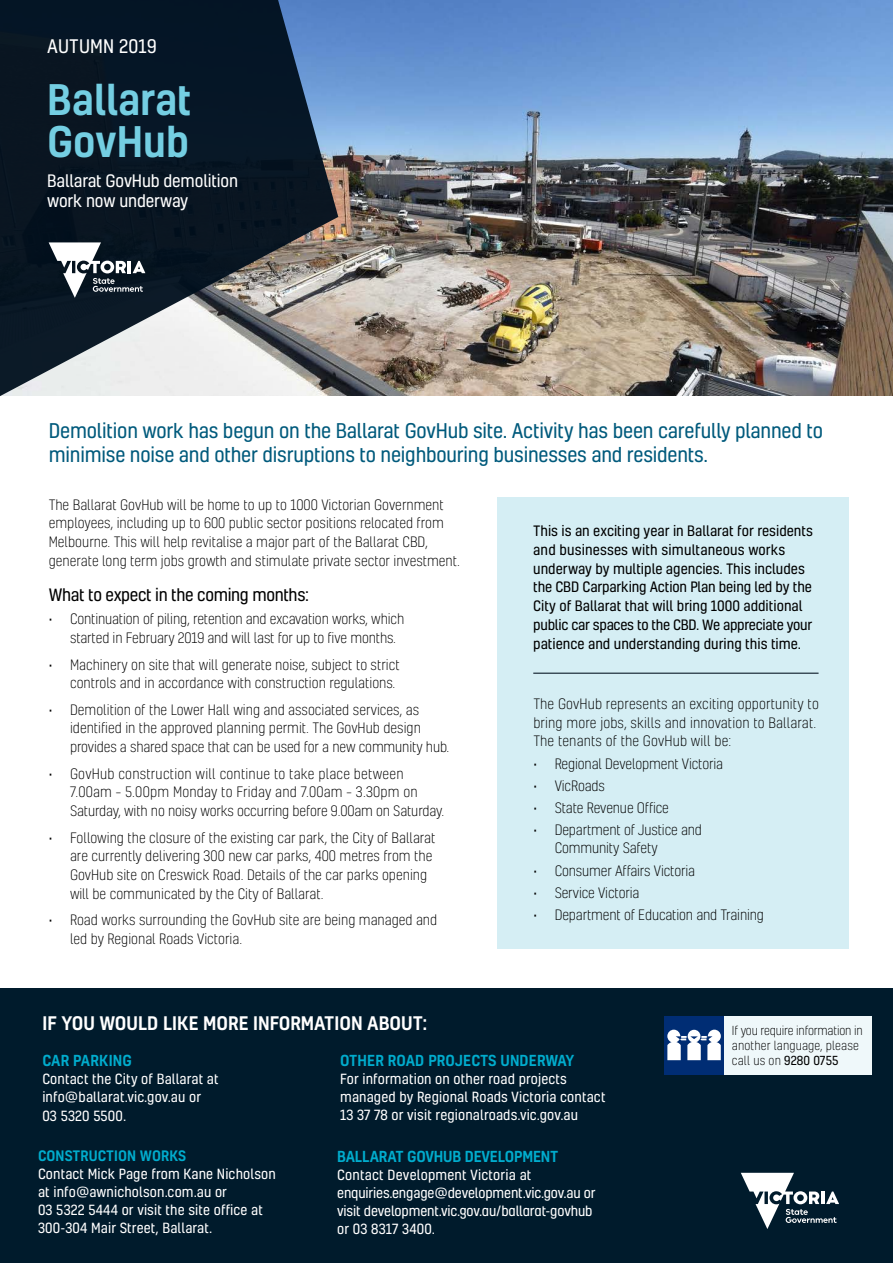
<style>
.page{position:relative;width:893px;height:1263px;background:#fff}
.page>*{position:absolute;margin:0;border:0;box-sizing:border-box;transform-origin:0 0}
.t1{font:500 40.5px/42px "Kelson";color:#74cee2}
.t2{font:19.5px/24px "Kelson";letter-spacing:-.01em;color:#005a7c}
.t3{font:500 18px "Kelson";color:#fff}
.t4{font:18px "Kelson";letter-spacing:.01em;color:#fff}
.t5{font:16.5px/19.8px "Kelson";letter-spacing:-.01em;color:#fff}
.t6{font:16.5px "Kelson";letter-spacing:-.02em;color:#000}
.t7{font:500 14.55px "Kelson";letter-spacing:.01em;color:#00accd}
.t8{font:500 14.55px "Kelson";letter-spacing:-.01em;color:#00accd}
.t9{font:300 13.8px/18.8px "Kelson";color:#000}
.t10{font:13.8px/18.8px "Kelson";color:#000}
.t11{font:500 13.8px "Kelson";letter-spacing:.01em;color:#00accd}
.t12{font:13.5px/18px "Kelson";letter-spacing:.01em;color:#fff}
.t13{font:13.5px/18px "Kelson";letter-spacing:-.01em;color:#fff}
.t14{font:300 12px/15px "Kelson";color:#000}
.s1{font-weight:400}
</style>
<div class="page">
<div style="left:497px;top:497px;width:351px;height:451px;background:#d5eef4"></div>
<img style="left:338px;top:0;width:555px;height:395px">
<svg style="left:0;top:0;width:338px;height:396px;background:#37434f"></svg>
<svg style="left:49px;top:242px;width:96px;height:56px"></svg>
<div style="left:0;top:989px;width:893px;height:274px;background:#001b2c"></div>
<svg style="left:741px;top:1173px;width:98px;height:56px"></svg>
<div style="left:724px;top:1016px;width:148px;height:59px;background:#eff8fa"></div>
<div style="left:664px;top:1016px;width:60px;height:59px;background:#002d74"></div>
<svg style="left:667px;top:1030px;width:54px;height:30px"></svg>
<hr style="left:533px;top:673px;width:286px;height:1px;background:#000f1d">
<h3 class="t4" style="left:47px;top:35px;width:111px">AUTUMN 2019</h3>
<h1 class="t1" style="left:47px;top:77px;width:146px">Ballarat<br>GovHub</h1>
<p class="t5" style="left:47px;top:171px;width:192px">Ballarat GovHub demolition work now underway</p>
<h2 class="t2" style="left:49px;top:418px;width:776px">Demolition work has begun on the Ballarat GovHub site. Activity has been carefully planned to minimise noise and other disruptions to neighbouring businesses and residents.</h2>
<p class="t9" style="left:49px;top:495px;width:413px">The Ballarat GovHub will be home to up to 1000 Victorian Government employees, including up to 600 public sector positions relocated from Melbourne. This will help revitalise a major part of the Ballarat CBD, generate long term jobs growth and stimulate private sector investment.</p>
<p class="t6" style="left:49px;top:583px;width:262px">What to expect in the coming months:</p>
<p class="t9" style="left:70px;top:610px;width:336px;text-indent:-21px">• Continuation of piling, retention and excavation works, which started in February 2019 and will last for up to five months.</p>
<p class="t9" style="left:70px;top:655px;width:331px;text-indent:-21px">• Machinery on site that will generate noise, subject to strict controls and in accordance with construction regulations.</p>
<p class="t9" style="left:70px;top:700px;width:381px;text-indent:-21px">• Demolition of the Lower Hall wing and associated services, as identified in the approved planning permit. The GovHub design provides a shared space that can be used for a new community hub.</p>
<p class="t9" style="left:70px;top:764px;width:376px;text-indent:-21px">• GovHub construction will continue to take place between<br>7.00am – 5.00pm Monday to Friday and 7.00am – 3.30pm on<br>Saturday, with no noisy works occurring before 9.00am on Saturday.</p>
<p class="t9" style="left:70px;top:828px;width:367px;text-indent:-21px">• Following the closure of the existing car park, the City of Ballarat are currently delivering 300 new car parks, 400 metres from the GovHub site on Creswick Road. Details of the car parks opening will be communicated by the City of Ballarat.</p>
<p class="t9" style="left:70px;top:910px;width:369px;text-indent:-21px">• Road works surrounding the GovHub site are being managed and led by Regional Roads Victoria.</p>
<p class="t10" style="left:533px;top:521px;width:281px">This is an exciting year in Ballarat for residents and businesses with simultaneous works underway by multiple agencies. This includes the CBD Carparking Action Plan being led by the City of Ballarat that will bring 1000 additional public car spaces to the CBD. We appreciate your patience and understanding during this time.</p>
<p class="t9" style="left:533px;top:694px;width:287px">The GovHub represents an exciting opportunity to bring more jobs, skills and innovation to Ballarat.<br>The tenants of the GovHub will be:</p>
<p class="t9" style="left:533px;top:754px;width:191px">• Regional Development Victoria</p>
<p class="t9" style="left:533px;top:776px;width:73px">• VicRoads</p>
<p class="t9" style="left:533px;top:798px;width:137px">• State Revenue Office</p>
<p class="t9" style="left:555px;top:821px;width:149px;line-height:18px;text-indent:-21px">• Department of Justice and<br>Community Safety</p>
<p class="t9" style="left:533px;top:861px;width:163px">• Consumer Affairs Victoria</p>
<p class="t9" style="left:533px;top:883px;width:107px">• Service Victoria</p>
<p class="t9" style="left:533px;top:905px;width:232px">• Department of Education and Training</p>
<h3 class="t3" style="left:43px;top:1011px;width:386px">IF YOU WOULD LIKE MORE INFORMATION ABOUT:</h3>
<p class="t7" style="left:42px;top:1051px;width:91px">CAR PARKING</p>
<p class="t12" style="left:42px;top:1070px;width:178px">Contact the City of Ballarat at info@ballarat.vic.gov.au or<br>03 5320 5500.</p>
<p class="t7" style="left:340px;top:1051px;width:236px">OTHER ROAD PROJECTS UNDERWAY</p>
<p class="t12" style="left:340px;top:1070px;width:267px">For information on other road projects managed by Regional Roads Victoria contact<br>13 37 78 or visit regionalroads.vic.gov.au</p>
<p class="t11" style="left:38px;top:1146px;width:150px">CONSTRUCTION WORKS</p>
<p class="t12" style="left:38px;top:1165px;width:239px">Contact Mick Page from Kane Nicholson at info@awnicholson.com.au or<br>03 5322 5444 or visit the site office at 300-304 Mair Street, Ballarat.</p>
<p class="t8" style="left:337px;top:1146px;width:223px">BALLARAT GOVHUB DEVELOPMENT</p>
<p class="t13" style="left:337px;top:1165px;width:260px">Contact Development Victoria at enquiries.engage@development.vic.gov.au or visit development.vic.gov.au/ballarat-govhub or 03 8317 3400.</p>
<p class="t14" style="left:732px;top:1023px;width:132px">If you require information in another language, please call us on <span class="s1">9280 0755</span></p>
</div>
